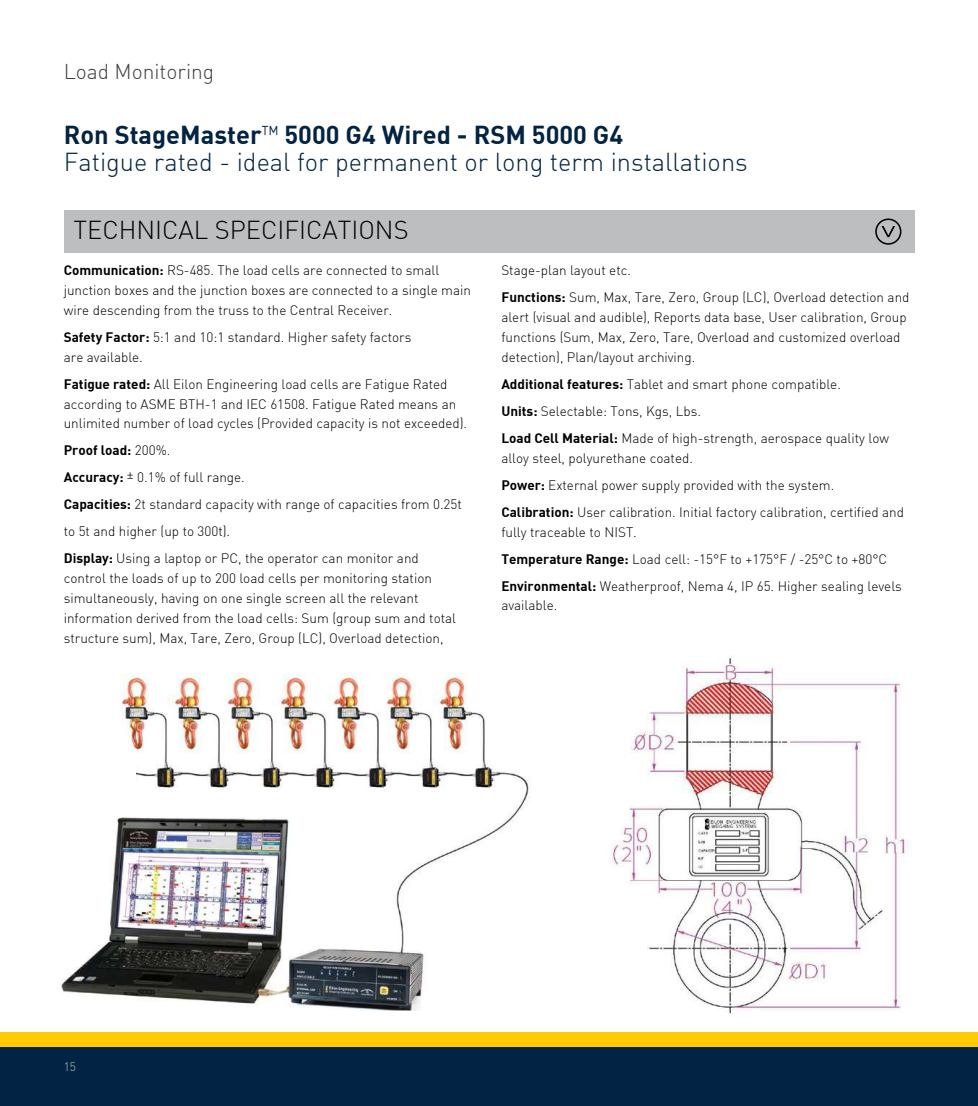
<style>
.page{position:relative;width:978px;height:1106px;background:#fff}
.page>*{position:absolute;margin:0;border:0;box-sizing:border-box;transform-origin:0 0}
.t1{font:300 25.35px/27px "DI Nbek";color:#022343}
.t2{font:300 25.35px "DI Nbek";color:#000}
.t3{font:300 21px "DI Nbek";color:#414042}
.t4{font:300 13.5px/27px "DI Nbek";color:#000}
.t5{font:300 12px "DI Nbek";color:#bcbec0}
.s1{font-weight:700}
.s2{font-size:21px}
</style>
<div class="page">
<div style="left:0;top:1046px;width:978px;height:60px;background:#022343"></div>
<div style="left:0;top:1031px;width:978px;height:15px;background:#ffcb05"></div>
<div style="left:64px;top:210px;width:850px;height:43px;background:#bcbec0"></div>
<svg style="left:882px;top:226px;width:13px;height:11px"></svg>
<div style="left:875px;top:218px;width:26px;height:27px;border:2px solid #000;border-radius:50%"></div>
<img style="left:612px;top:655px;width:298px;height:359px">
<img style="left:61px;top:673px;width:468px;height:337px">
<div style="left:14px;top:802px;width:78px;height:131px;background:#fff"></div>
<div style="left:43px;top:755px;width:93px;height:44px;background:#fff"></div>
<h2 class="t3" style="left:64px;top:58px;width:152px">Load Monitoring</h2>
<h1 class="t1" style="left:64px;top:121px;width:685px"><span class="s1">Ron StageMaster</span><span class="s2">™</span> <span class="s1">5000 G4 Wired - RSM 5000 G4<br></span>Fatigue rated - ideal for permanent or long term installations</h1>
<h1 class="t2" style="left:73px;top:214px;width:337px">TECHNICAL SPECIFICATIONS</h1>
<p class="t4" style="left:64px;top:260px;width:409px;line-height:19.8px"><span class="s1">Communication:</span> RS-485. The load cells are connected to small junction boxes and the junction boxes are connected to a single main wire descending from the truss to the Central Receiver.</p>
<p class="t4" style="left:64px;top:327px;width:349px;line-height:19.8px"><span class="s1">Safety Factor:</span> 5:1 and 10:1 standard. Higher safety factors are available.</p>
<p class="t4" style="left:64px;top:374px;width:405px;line-height:19.8px"><span class="s1">Fatigue rated:</span> All Eilon Engineering load cells are Fatigue Rated according to ASME BTH-1 and IEC 61508. Fatigue Rated means an unlimited number of load cycles (Provided capacity is not exceeded).</p>
<p class="t4" style="left:64px;top:437px;width:400px"><span class="s1">Proof load:</span> 200%.<br><span class="s1">Accuracy:</span> ± 0.1% of full range.<br><span class="s1">Capacities:</span> 2t standard capacity with range of capacities from 0.25t to 5t and higher (up to 300t).<br><span class="s1">Display:</span> Using a laptop or PC, the operator can monitor and</p>
<p class="t4" style="left:64px;top:568px;width:394px;line-height:19.8px">control the loads of up to 200 load cells per monitoring station simultaneously, having on one single screen all the relevant information derived from the load cells: Sum (group sum and total structure sum), Max, Tare, Zero, Group (LC), Overload detection,</p>
<p class="t4" style="left:501px;top:257px;width:410px">Stage-plan layout etc.<br><span class="s1">Functions:</span> Sum, Max, Tare, Zero, Group (LC), Overload detection and</p>
<p class="t4" style="left:501px;top:307px;width:407px;line-height:19.8px">alert (visual and audible), Reports data base, User calibration, Group functions (Sum, Max, Zero, Tare, Overload and customized overload detection), Plan/layout archiving.</p>
<p class="t4" style="left:501px;top:370px;width:389px"><span class="s1">Additional features:</span> Tablet and smart phone compatible.<br><span class="s1">Units:</span> Selectable: Tons, Kgs, Lbs.<br><span class="s1">Load Cell Material:</span> Made of high-strength, aerospace quality low</p>
<p class="t4" style="left:501px;top:444px;width:404px">alloy steel, polyurethane coated.<br><span class="s1">Power:</span> External power supply provided with the system.<br><span class="s1">Calibration:</span> User calibration. Initial factory calibration, certified and</p>
<p class="t4" style="left:501px;top:518px;width:402px">fully traceable to NIST.<br><span class="s1">Temperature Range:</span> Load cell: -15°F to +175°F / -25°C to +80°C<br><span class="s1">Environmental:</span> Weatherproof, Nema 4, IP 65. Higher sealing levels</p>
<p class="t4" style="left:501px;top:592px;width:57px">available.</p>
<p class="t5" style="left:64px;top:1059px;width:14px">15</p>
</div>
